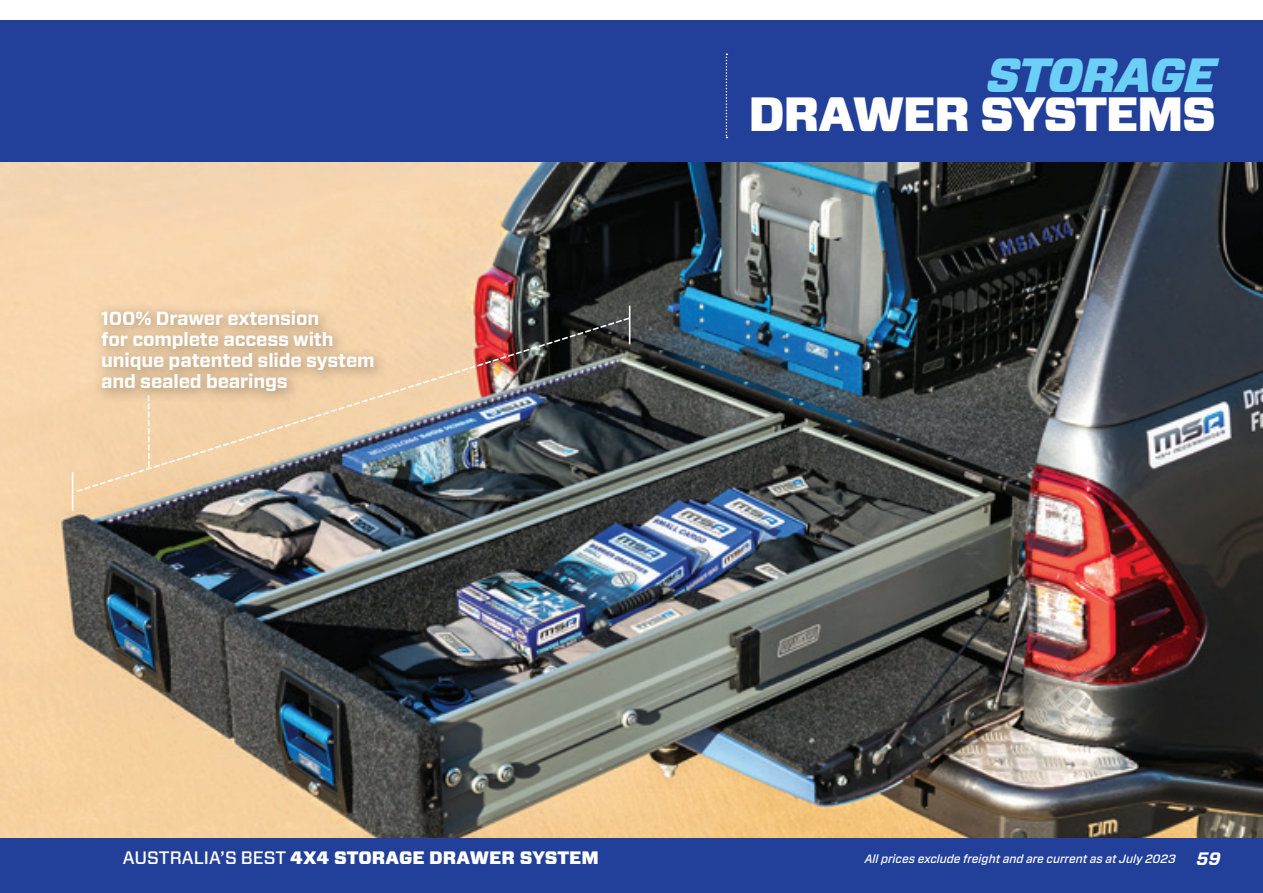
<style>
.page{position:relative;width:1263px;height:893px;background:#fff}
.page>*{position:absolute;margin:0;border:0;box-sizing:border-box;transform-origin:0 0}
.t1{font:900 48px "Forza";letter-spacing:-.03em;color:#fff}
.t2{font:italic 900 48px "Forza";letter-spacing:-.03em;color:#6bcff6}
.t3{font:700 18.9px/21px "Forza";letter-spacing:-.01em;color:#fff}
.t4{font:900 18px "Forza";color:#fff}
.t5{font:italic 500 12px "Forza";color:#fff}
.s1{font-weight:500}
.s2{font-weight:700;font-size:18px}
</style>
<div class="page">
<div style="left:0;top:838px;width:1263px;height:55px;background:#223f99"></div>
<div style="left:0;top:20px;width:1263px;height:143px;background:#223f99"></div>
<svg style="left:726px;top:54px;width:1px;height:84px"></svg>
<img style="left:0;top:163px;width:1263px;height:675px">
<hr style="left:629px;top:306px;width:1px;height:38px;background:#fff">
<hr style="left:72px;top:473px;width:1px;height:37px;background:#fff">
<img style="left:75px;top:316px;width:556px;height:177px">
<svg style="left:148px;top:406px;width:2px;height:61px"></svg>
<div style="left:92px;top:300px;width:296px;height:106px;background:#080302;opacity:.2"></div>
<p class="t3" style="left:101px;top:308px;width:275px">100% Drawer extension<br>for complete access with unique patented slide system and sealed bearings</p>
<h1 class="t2" style="left:987px;top:42px;width:231px">STORAGE</h1>
<h1 class="t1" style="left:748px;top:82px;width:469px">DRAWER SYSTEMS</h1>
<p class="t4" style="left:123px;top:846px;width:477px"><span class="s1">AUSTRALIA’S BEST</span> 4X4 STORAGE DRAWER SYSTEM</p>
<p class="t5" style="left:865px;top:851px;width:357px">All prices exclude freight and are current as at July 2023 <span class="s2">59</span></p>
</div>
